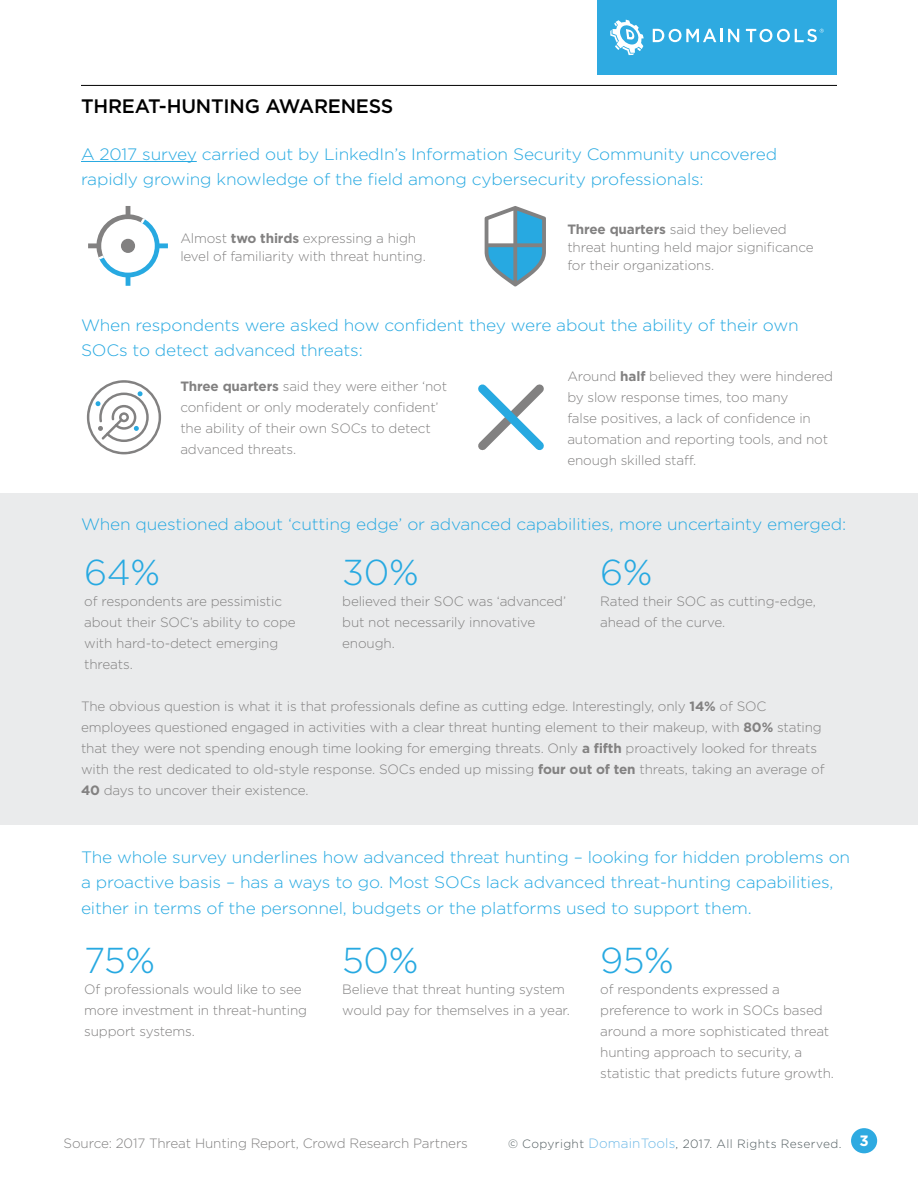
<style>
.page{position:relative;width:918px;height:1188px;background:#fff}
.page>*{position:absolute;margin:0;border:0;box-sizing:border-box;transform-origin:0 0}
.t1{font:300 36px "Gotham";letter-spacing:-.01em;color:#27a9e1}
.t2{font:500 19.5px "Gotham";letter-spacing:-.01em;color:#000}
.t3{font:300 16.5px/25.5px "Gotham";letter-spacing:-.01em;color:#27a9e1;scale:1.05 1}
.t4{font:300 13.5px/21px "Gotham";letter-spacing:-.01em;color:#828181}
.t5{font:300 12px "Gotham";letter-spacing:.03em;color:#525d60}
.s1{font-weight:700}
.s2{font-size:13.5px;color:#70bae7}
</style>
<div class="page">
<div style="left:0;top:494px;width:918px;height:331px;background:#eaebec"></div>
<hr style="left:81px;top:85px;width:756px;height:1px;background:#000">
<svg style="left:88px;top:206px;width:80px;height:80px"></svg>
<div style="left:121px;top:239px;width:14px;height:14px;background:#828181;border-radius:50%"></div>
<svg style="left:485px;top:206px;width:61px;height:81px"></svg>
<svg style="left:87px;top:380px;width:74px;height:74px"></svg>
<svg style="left:478px;top:384px;width:66px;height:67px"></svg>
<hr style="left:81px;top:161px;width:116px;height:1px;background:#27a9e1">
<div style="left:597px;top:0;width:240px;height:75px;background:#2eaae1"></div>
<svg style="left:653px;top:29px;width:86px;height:13px"></svg>
<svg style="left:610px;top:20px;width:34px;height:35px"></svg>
<svg style="left:746px;top:29px;width:78px;height:13px"></svg>
<div style="left:851px;top:1128px;width:26px;height:25px;background:#2eaae1;border-radius:50%"></div>
<h2 class="t2" style="left:81px;top:93px;width:314px">THREAT-HUNTING AWARENESS</h2>
<p class="t3" style="left:81px;top:141px;width:665px">A 2017 survey carried out by LinkedIn’s Information Security Community uncovered rapidly growing knowledge of the field among cybersecurity professionals:</p>
<p class="t4" style="left:180px;top:228px;width:247px;line-height:18px">Almost <span class="s1">two thirds</span> expressing a high level of familiarity with threat hunting.</p>
<p class="t4" style="left:567px;top:219px;width:248px;line-height:18px"><span class="s1">Three quarters</span> said they believed threat hunting held major significance for their organizations.</p>
<p class="t3" style="left:81px;top:312px;width:685px">When respondents were asked how confident they were about the ability of their own<br>SOCs to detect advanced threats:</p>
<p class="t4" style="left:180px;top:376px;width:268px"><span class="s1">Three quarters</span> said they were either ‘not confident or only moderately confident’ the ability of their own SOCs to detect advanced threats.</p>
<p class="t4" style="left:567px;top:365px;width:267px">Around <span class="s1">half</span> believed they were hindered by slow response times, too many<br>false positives, a lack of confidence in automation and reporting tools, and not enough skilled staff.</p>
<p class="t3" style="left:81px;top:511px;width:730px">When questioned about ‘cutting edge’ or advanced capabilities, more uncertainty emerged:</p>
<h1 class="t1" style="left:84px;top:549px;width:77px">64%</h1>
<p class="t4" style="left:84px;top:590px;width:213px">of respondents are pessimistic about their SOC’s ability to cope with hard-to-detect emerging threats.</p>
<h1 class="t1" style="left:342px;top:549px;width:78px">30%</h1>
<p class="t4" style="left:342px;top:590px;width:225px">believed their SOC was ‘advanced’ but not necessarily innovative enough.</p>
<h1 class="t1" style="left:600px;top:549px;width:54px">6%</h1>
<p class="t4" style="left:600px;top:590px;width:217px">Rated their SOC as cutting-edge, ahead of the curve.</p>
<p class="t4" style="left:81px;top:695px;width:745px">The obvious question is what it is that professionals define as cutting edge. Interestingly, only <span class="s1">14%</span> of SOC employees questioned engaged in activities with a clear threat hunting element to their makeup, with <span class="s1">80%</span> stating that they were not spending enough time looking for emerging threats. Only <span class="s1">a fifth</span> proactively looked for threats with the rest dedicated to old-style response. SOCs ended up missing <span class="s1">four out of ten</span> threats, taking an average of <span class="s1">40</span> days to uncover their existence.</p>
<p class="t3" style="left:81px;top:844px;width:734px">The whole survey underlines how advanced threat hunting – looking for hidden problems on a proactive basis – has a ways to go. Most SOCs lack advanced threat-hunting capabilities, either in terms of the personnel, budgets or the platforms used to support them.</p>
<h1 class="t1" style="left:84px;top:938px;width:72px">75%</h1>
<p class="t4" style="left:84px;top:979px;width:224px">Of professionals would like to see more investment in threat-hunting support systems.</p>
<h1 class="t1" style="left:342px;top:938px;width:78px">50%</h1>
<p class="t4" style="left:342px;top:979px;width:229px">Believe that threat hunting system would pay for themselves in a year.</p>
<h1 class="t1" style="left:600px;top:938px;width:75px">95%</h1>
<p class="t4" style="left:600px;top:979px;width:235px">of respondents expressed a preference to work in SOCs based around a more sophisticated threat hunting approach to security, a statistic that predicts future growth.</p>
<p class="t4" style="left:64px;top:1133px;width:406px">Source: 2017 Threat Hunting Report, Crowd Research Partners</p>
<p class="t5" style="left:508px;top:1137px;width:362px">© Copyright <span class="s2">DomainTools</span>, 2017. All Rights Reserved. <sup>3</sup></p>
</div>
